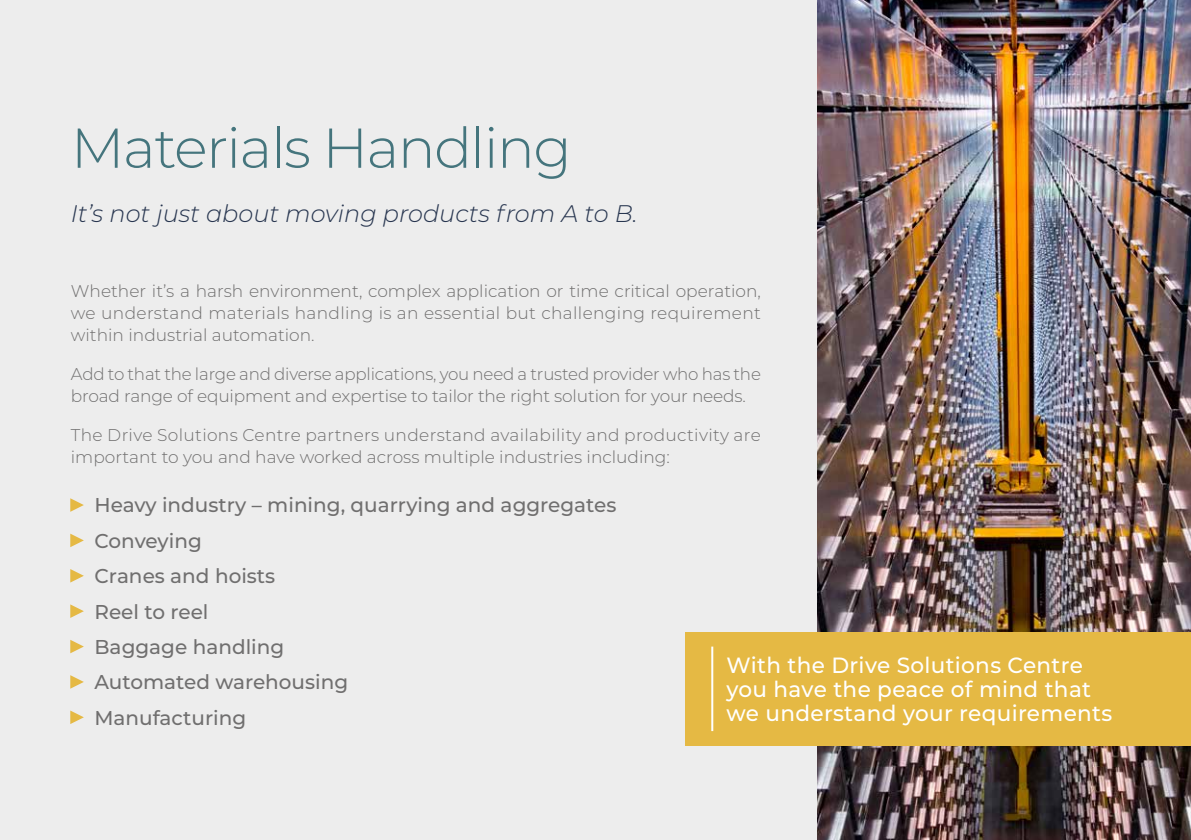
<style>
.page{position:relative;width:1191px;height:840px;background:#fff}
.page>*{position:absolute;margin:0;border:0;box-sizing:border-box;transform-origin:0 0}
.t1{font:300 56px "Montserrat";letter-spacing:-.025em;color:#45757d}
.t2{font:italic 300 24px "Montserrat";color:#283650}
.t3{font:500 22px/24px "Montserrat";letter-spacing:.015em;color:#fff}
.t4{font:500 20px/35.4px "Montserrat";color:#706f6f}
.t5{font:300 17px/22px "Montserrat";color:#706f6f}
</style>
<div class="page">
<div style="left:0;top:0;width:1191px;height:839px;background:#ededed"></div>
<img style="left:817px;top:0;width:374px;height:839px">
<div style="left:685px;top:631px;width:506px;height:114px;background:#e5b944"></div>
<hr style="left:711px;top:646px;width:2px;height:84px;background:#fff">
<h1 class="t1" style="left:71px;top:110px;width:502px">Materials Handling</h1>
<h2 class="t2" style="left:71px;top:197px;width:568px">It’s not just about moving products from A to B.</h2>
<p class="t5" style="left:71px;top:279px;width:691px;text-align:justify">Whether it’s a harsh environment, complex application or time critical operation, we understand materials handling is an essential but challenging requirement within industrial automation.</p>
<p class="t5" style="left:71px;top:362px;width:691px">Add to that the large and diverse applications, you need a trusted provider who has the broad range of equipment and expertise to tailor the right solution for your needs.</p>
<p class="t5" style="left:71px;top:423px;width:691px">The Drive Solutions Centre partners understand availability and productivity are important to you and have worked across multiple industries including:</p>
<p class="t4" style="left:71px;top:486px;width:547px"><sup>►</sup> Heavy industry – mining, quarrying and aggregates <sup>►</sup> Conveying<br><sup>►</sup> Cranes and hoists<br><sup>►</sup> Reel to reel<br><sup>►</sup> Baggage handling<br><sup>►</sup> Automated warehousing<br><sup>►</sup> Manufacturing</p>
<p class="t3" style="left:726px;top:651px;width:387px">With the Drive Solutions Centre you have the peace of mind that we understand your requirements</p>
</div>
